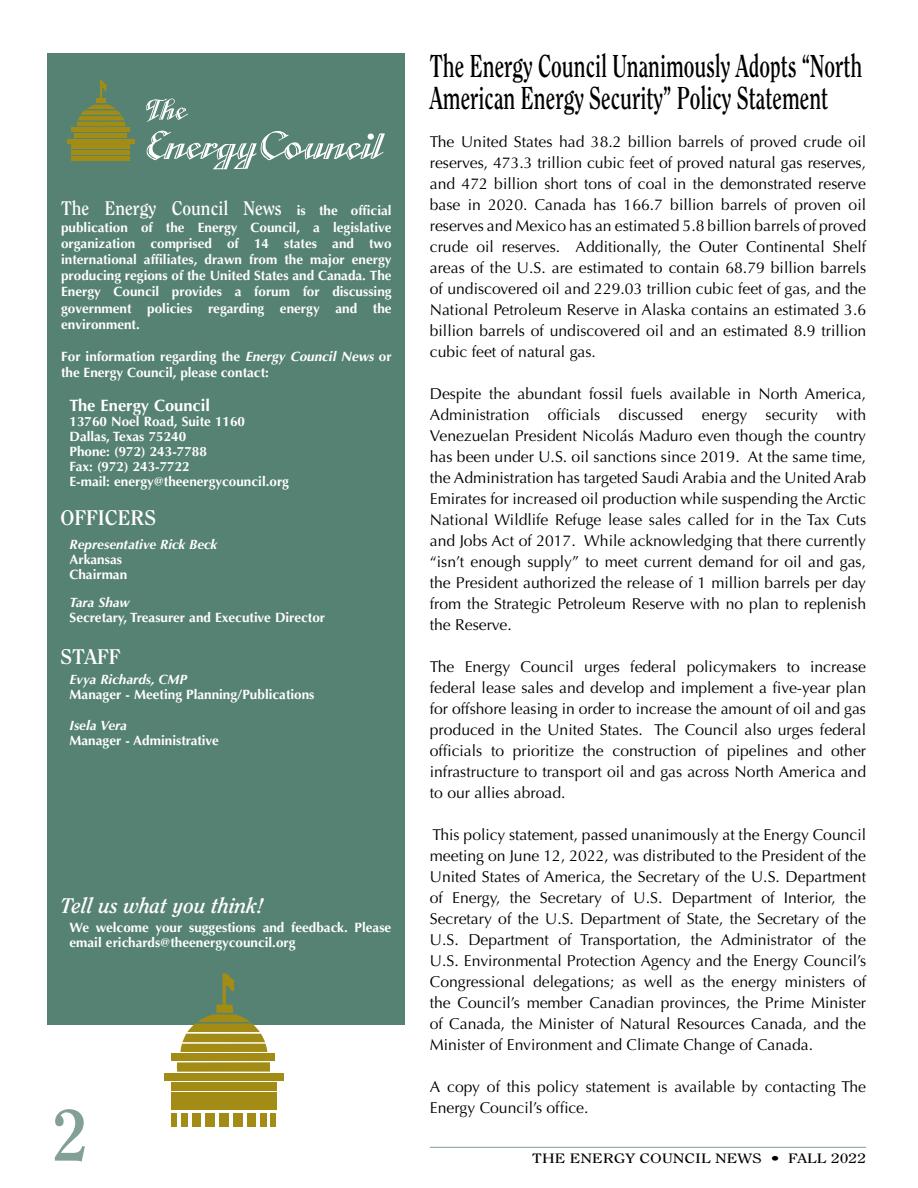
<style>
.page{position:relative;width:918px;height:1188px;background:#fff}
.page>*{position:absolute;margin:0;border:0;box-sizing:border-box;transform-origin:0 0}
.t1{font:700 72px "Clearface";color:#82a094}
.t2{font:700 31.5px/31.5px "Clearface";color:#000;scale:.68 1}
.t3{font:italic 700 21px "Clearface";color:#fff}
.t4{font:700 21px "Clearface";color:#fff}
.t5{font:700 19.5px "Clearface";color:#fff;scale:.9 1}
.t6{font:700 16.5px "Optima";color:#fff}
.t7{font:15.75px/21px "Optima";color:#000;text-align:justify}
.t8{font:700 13.5px/16.2px "Optima";color:#fff}
.t9{font:italic 700 13.5px "Optima";color:#fff}
.t10{font:13.5px "Clearface";color:#000;scale:1.3 1}
.s1{font-family:"Optima";font-size:13.5px}
.s2{font-style:italic}
</style>
<div class="page">
<hr style="left:430px;top:1147px;width:436px;height:1px;background:#82a094">
<div style="left:47px;top:53px;width:358px;height:972px;background:#568273"></div>
<hr style="left:71px;top:156px;width:59px;height:4px;background:#a28c15">
<div style="left:71px;top:150px;width:59px;height:5px;background:#a28c15"></div>
<hr style="left:71px;top:145px;width:59px;height:4px;background:#a28c15">
<hr style="left:67px;top:139px;width:67px;height:4px;background:#a28c15">
<div style="left:74px;top:133px;width:53px;height:5px;background:#a28c15"></div>
<hr style="left:71px;top:128px;width:59px;height:4px;background:#a28c15">
<svg style="left:77px;top:81px;width:49px;height:45px"></svg>
<svg style="left:146px;top:98px;width:42px;height:24px"></svg>
<svg style="left:146px;top:130px;width:239px;height:39px"></svg>
<svg style="left:180px;top:973px;width:87px;height:79px"></svg>
<svg style="left:177px;top:1062px;width:93px;height:10px"></svg>
<div style="left:171px;top:1053px;width:104px;height:8px;background:#a28c15"></div>
<div style="left:172px;top:1083px;width:105px;height:8px;background:#a28c15"></div>
<div style="left:172px;top:1092px;width:105px;height:8px;background:#a28c15"></div>
<div style="left:172px;top:1102px;width:105px;height:8px;background:#a28c15"></div>
<div style="left:164px;top:1073px;width:120px;height:8px;background:#a28c15"></div>
<div style="left:219px;top:1113px;width:10px;height:14px;background:#a28c15"></div>
<div style="left:233px;top:1113px;width:10px;height:14px;background:#a28c15"></div>
<div style="left:205px;top:1113px;width:10px;height:14px;background:#a28c15"></div>
<div style="left:248px;top:1113px;width:8px;height:14px;background:#a28c15"></div>
<div style="left:192px;top:1113px;width:8px;height:14px;background:#a28c15"></div>
<div style="left:260px;top:1113px;width:6px;height:14px;background:#a28c15"></div>
<div style="left:181px;top:1113px;width:7px;height:14px;background:#a28c15"></div>
<div style="left:271px;top:1113px;width:5px;height:14px;background:#a28c15"></div>
<div style="left:172px;top:1113px;width:5px;height:14px;background:#a28c15"></div>
<p class="t5" style="left:61px;top:197px;width:369px">The Energy Council News <span class="s1">is the official</span></p>
<p class="t8" style="left:61px;top:219px;width:332px;text-align:justify">publication of the Energy Council, a legislative organization comprised of 14 states and two international affiliates, drawn from the major energy producing regions of the United States and Canada. The Energy Council provides a forum for discussing government policies regarding energy and the environment.</p>
<p class="t8" style="left:61px;top:349px;width:332px">For information regarding the <span class="s2">Energy Council News</span> or the Energy Council, please contact:</p>
<p class="t6" style="left:70px;top:395px;width:142px">The Energy Council</p>
<p class="t8" style="left:70px;top:414px;width:221px;line-height:15px">13760 Noel Road, Suite 1160<br>Dallas, Texas 75240<br>Phone: (972) 243-7788<br>Fax: (972) 243-7722<br>E-mail: energy@theenergycouncil.org</p>
<h3 class="t4" style="left:61px;top:505px;width:97px">OFFICERS</h3>
<p class="t9" style="left:70px;top:536px;width:149px">Representative Rick Beck</p>
<p class="t8" style="left:69px;top:552px;width:59px;line-height:15px">Arkansas<br>Chairman</p>
<p class="t9" style="left:70px;top:595px;width:62px">Tara Shaw</p>
<p class="t8" style="left:70px;top:610px;width:257px">Secretary, Treasurer and Executive Director</p>
<h3 class="t4" style="left:61px;top:645px;width:61px">STAFF</h3>
<p class="t9" style="left:70px;top:671px;width:119px">Evya Richards, CMP</p>
<p class="t8" style="left:70px;top:687px;width:246px">Manager - Meeting Planning/Publications</p>
<p class="t9" style="left:70px;top:717px;width:59px">Isela Vera</p>
<p class="t8" style="left:70px;top:733px;width:151px">Manager - Administrative</p>
<h3 class="t3" style="left:61px;top:893px;width:205px">Tell us what you think!</h3>
<p class="t8" style="left:70px;top:921px;width:323px;line-height:15px">We welcome your suggestions and feedback. Please email erichards@theenergycouncil.org</p>
<h1 class="t1" style="left:53px;top:1092px;width:37px">2</h1>
<h2 class="t2" style="left:430px;top:50px;width:638px">The Energy Council Unanimously Adopts “North<br>American Energy Security” Policy Statement</h2>
<p class="t7" style="left:430px;top:132px;width:438px">The United States had 38.2 billion barrels of proved crude oil reserves, 473.3 trillion cubic feet of proved natural gas reserves, and 472 billion short tons of coal in the demonstrated reserve base in 2020. Canada has 166.7 billion barrels of proven oil reserves and Mexico has an estimated 5.8 billion barrels of proved crude oil reserves. Additionally, the Outer Continental Shelf areas of the U.S. are estimated to contain 68.79 billion barrels of undiscovered oil and 229.03 trillion cubic feet of gas, and the National Petroleum Reserve in Alaska contains an estimated 3.6 billion barrels of undiscovered oil and an estimated 8.9 trillion cubic feet of natural gas.</p>
<p class="t7" style="left:430px;top:384px;width:438px">Despite the abundant fossil fuels available in North America, Administration officials discussed energy security with Venezuelan President Nicolás Maduro even though the country has been under U.S. oil sanctions since 2019. At the same time, the Administration has targeted Saudi Arabia and the United Arab Emirates for increased oil production while suspending the Arctic National Wildlife Refuge lease sales called for in the Tax Cuts and Jobs Act of 2017. While acknowledging that there currently “isn’t enough supply” to meet current demand for oil and gas, the President authorized the release of 1 million barrels per day from the Strategic Petroleum Reserve with no plan to replenish the Reserve.</p>
<p class="t7" style="left:430px;top:657px;width:438px">The Energy Council urges federal policymakers to increase federal lease sales and develop and implement a five-year plan for offshore leasing in order to increase the amount of oil and gas produced in the United States. The Council also urges federal officials to prioritize the construction of pipelines and other infrastructure to transport oil and gas across North America and to our allies abroad.</p>
<p class="t7" style="left:430px;top:825px;width:438px">This policy statement, passed unanimously at the Energy Council meeting on June 12, 2022, was distributed to the President of the United States of America, the Secretary of the U.S. Department of Energy, the Secretary of U.S. Department of Interior, the Secretary of the U.S. Department of State, the Secretary of the U.S. Department of Transportation, the Administrator of the U.S. Environmental Protection Agency and the Energy Council’s Congressional delegations; as well as the energy ministers of the Council’s member Canadian provinces, the Prime Minister of Canada, the Minister of Natural Resources Canada, and the Minister of Environment and Climate Change of Canada.</p>
<p class="t7" style="left:430px;top:1077px;width:438px">A copy of this policy statement is available by contacting The<br>Energy Council’s office.</p>
<p class="t10" style="left:532px;top:1150px;width:258px">THE ENERGY COUNCIL NEWS • FALL 2022</p>
</div>
